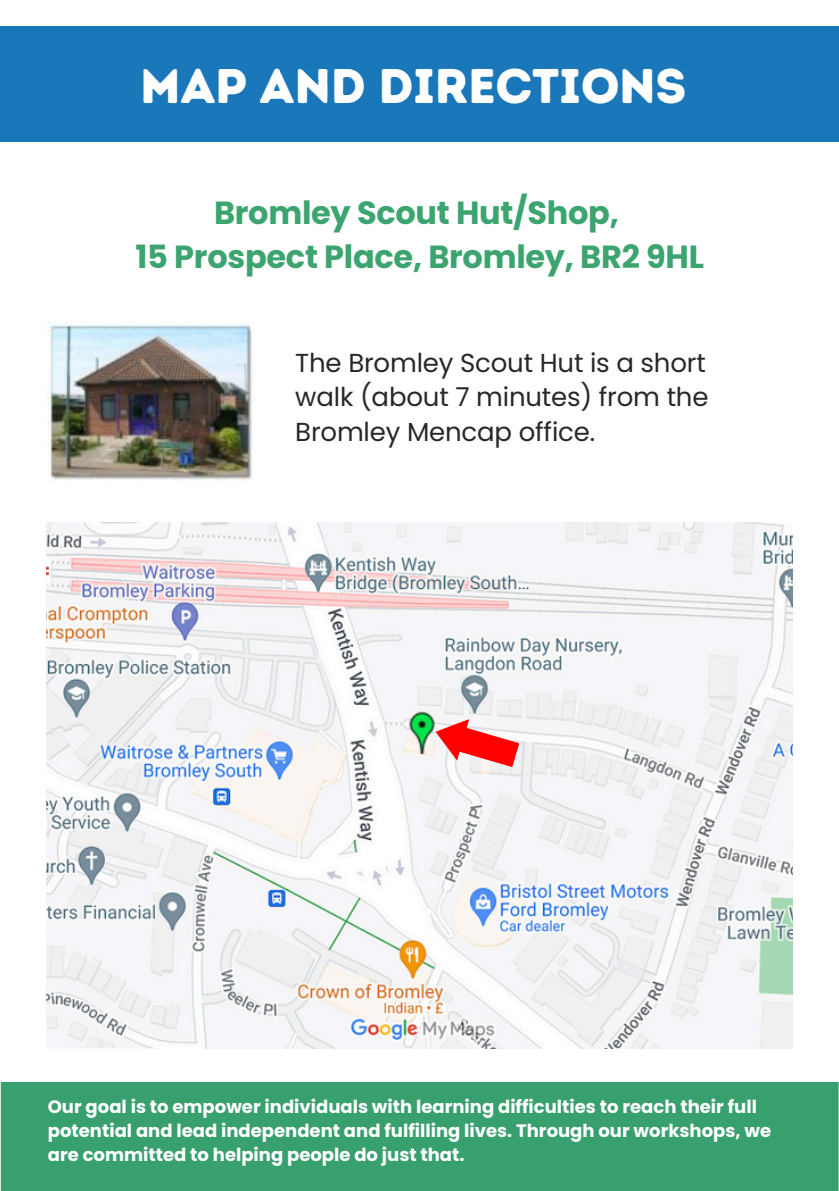
<style>
.page{position:relative;width:839px;height:1191px;background:#fff}
.page>*{position:absolute;margin:0;border:0;box-sizing:border-box;transform-origin:0 0}
.t1{font:48.6px "Intro Rust Base";letter-spacing:-.01em;color:#fff}
.t2{font:700 32px/43.6px "Poppins";letter-spacing:-.01em;color:#3ba46f;text-align:center}
.t3{font:26px/34.4px "Poppins";letter-spacing:-.005em;color:#282828;text-align:justify}
.t4{font:700 18px/24px "Poppins";color:#fff}
</style>
<div class="page">
<div style="left:0;top:1083px;width:838px;height:108px;background:#37a06e"></div>
<div style="left:0;top:26px;width:838px;height:116px;background:#1a78ba"></div>
<img style="left:48px;top:322px;width:205px;height:159px">
<img style="left:47px;top:522px;width:745px;height:527px">
<svg style="left:435px;top:719px;width:84px;height:48px"></svg>
<h1 class="t1" style="left:140px;top:57px;width:548px">MAP AND DIRECTIONS</h1>
<p class="t2" style="left:135px;top:191px;width:570px">Bromley Scout Hut/Shop,<br>15 Prospect Place, Bromley, BR2 9HL</p>
<p class="t3" style="left:295px;top:345px;width:415px">The Bromley Scout Hut is a short walk (about 7 minutes) from the Bromley Mencap office.</p>
<h2 class="t4" style="left:48px;top:1095px;width:724px">Our goal is to empower individuals with learning difficulties to reach their full potential and lead independent and fulfilling lives. Through our workshops, we are committed to helping people do just that.</h2>
</div>
